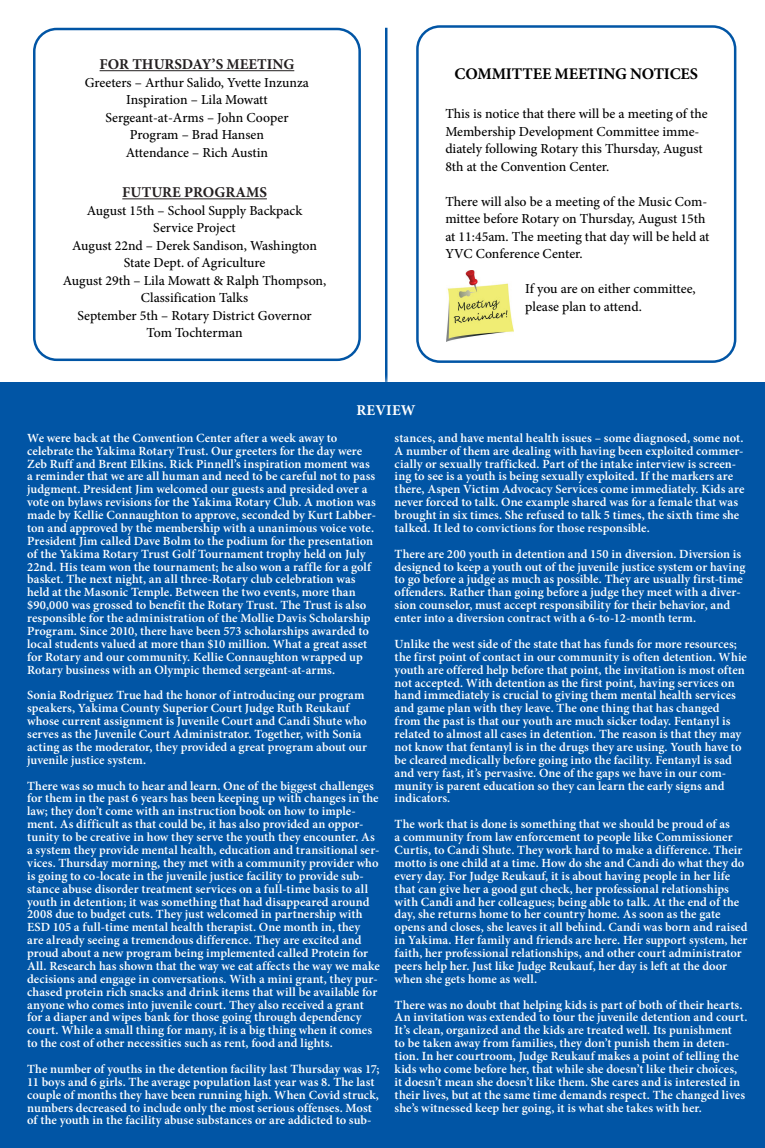
<style>
.page{position:relative;width:765px;height:1148px;background:#fff}
.page>*{position:absolute;margin:0;border:0;box-sizing:border-box;transform-origin:0 0}
.t1{font:700 16.25px "Minion Pro";letter-spacing:-.01em;color:#000101}
.t2{font:700 15px "Minion Pro";color:#231f20}
.t3{font:700 15px "Minion Pro";letter-spacing:.01em;color:#fff}
.t4{font:500 13.75px/17.5px "Minion Pro";color:#000101}
.t5{font:600 12.5px/12.9px "Minion Pro";letter-spacing:.005em;color:#fff}
</style>
<div class="page">
<hr style="left:385px;top:28px;width:3px;height:354px;background:#0155a5">
<div style="left:416px;top:25px;width:320px;height:338px;border:2px solid #0155a5;border-radius:22px"></div>
<div style="left:33px;top:28px;width:328px;height:333px;border:2px solid #0155a5;border-radius:22px"></div>
<hr style="left:100px;top:70px;width:194px;height:1px;background:#231f20">
<hr style="left:122px;top:198px;width:145px;height:1px;background:#231f20">
<div style="left:0;top:382px;width:765px;height:766px;background:#0155a5"></div>
<img style="left:447px;top:270px;width:67px;height:72px">
<p class="t2" style="left:100px;top:54px;width:196px">FOR THURSDAY’S MEETING</p>
<p class="t4" style="left:85px;top:74px;width:226px;text-align:center">Greeters – Arthur Salido, Yvette Inzunza<br>Inspiration – Lila Mowatt<br>Sergeant-at-Arms – John Cooper<br>Program – Brad Hansen<br>Attendance – Rich Austin</p>
<p class="t2" style="left:122px;top:182px;width:146px">FUTURE PROGRAMS</p>
<p class="t4" style="left:63px;top:202px;width:265px;text-align:center">August 15th – School Supply Backpack<br>Service Project<br>August 22nd – Derek Sandison, Washington<br>State Dept. of Agriculture<br>August 29th – Lila Mowatt &amp; Ralph Thompson,<br>Classification Talks<br>September 5th – Rotary District Governor<br>Tom Tochterman</p>
<h1 class="t1" style="left:454px;top:62px;width:245px">COMMITTEE MEETING NOTICES</h1>
<p class="t4" style="left:445px;top:105px;width:264px">This is notice that there will be a meeting of the Membership Development Committee imme&shy;diately following Rotary this Thursday, August 8th at the Convention Center.</p>
<p class="t4" style="left:445px;top:192px;width:266px">There will also be a meeting of the Music Com&shy;mittee before Rotary on Thursday, August 15th at 11:45am. The meeting that day will be held at YVC Conference Center.</p>
<p class="t4" style="left:525px;top:280px;width:172px">If you are on either committee, please plan to attend.</p>
<p class="t3" style="left:357px;top:400px;width:61px">REVIEW</p>
<p class="t5" style="left:27px;top:431px;width:351px">We were back at the Convention Center after a week away to celebrate the Yakima Rotary Trust. Our greeters for the day were Zeb Ruff and Brent Elkins. Rick Pinnell’s inspiration moment was a reminder that we are all human and need to be careful not to pass judgment. President Jim welcomed our guests and presided over a vote on bylaws revisions for the Yakima Rotary Club. A motion was made by Kellie Connaughton to approve, seconded by Kurt Labber&shy;ton and approved by the membership with a unanimous voice vote.<br>President Jim called Dave Bolm to the podium for the presentation of the Yakima Rotary Trust Golf Tournament trophy held on July 22nd. His team won the tournament; he also won a raffle for a golf basket. The next night, an all three-Rotary club celebration was held at the Masonic Temple. Between the two events, more than $90,000 was grossed to benefit the Rotary Trust. The Trust is also responsible for the administration of the Mollie Davis Scholarship Program. Since 2010, there have been 573 scholarships awarded to local students valued at more than $10 million. What a great asset for Rotary and our community. Kellie Connaughton wrapped up Rotary business with an Olympic themed sergeant-at-arms.</p>
<p class="t5" style="left:27px;top:689px;width:341px">Sonia Rodriguez True had the honor of introducing our program speakers, Yakima County Superior Court Judge Ruth Reukauf whose current assignment is Juvenile Court and Candi Shute who serves as the Juvenile Court Administrator. Together, with Sonia acting as the moderator, they provided a great program about our juvenile justice system.</p>
<p class="t5" style="left:27px;top:779px;width:354px">There was so much to hear and learn. One of the biggest challenges for them in the past 6 years has been keeping up with changes in the law; they don’t come with an instruction book on how to imple&shy;ment. As difficult as that could be, it has also provided an oppor&shy;tunity to be creative in how they serve the youth they encounter. As a system they provide mental health, education and transitional ser&shy;vices. Thursday morning, they met with a community provider who is going to co-locate in the juvenile justice facility to provide sub&shy;stance abuse disorder treatment services on a full-time basis to all youth in detention; it was something that had disappeared around 2008 due to budget cuts. They just welcomed in partnership with ESD 105 a full-time mental health therapist. One month in, they<br>are already seeing a tremendous difference. They are excited and proud about a new program being implemented called Protein for All. Research has shown that the way we eat affects the way we make decisions and engage in conversations. With a mini grant, they pur&shy;chased protein rich snacks and drink items that will be available for anyone who comes into juvenile court. They also received a grant for a diaper and wipes bank for those going through dependency court. While a small thing for many, it is a big thing when it comes to the cost of other necessities such as rent, food and lights.</p>
<p class="t5" style="left:27px;top:1062px;width:354px">The number of youths in the detention facility last Thursday was 17; 11 boys and 6 girls. The average population last year was 8. The last couple of months they have been running high. When Covid struck, numbers decreased to include only the most serious offenses. Most of the youth in the facility abuse substances or are addicted to sub-</p>
<p class="t5" style="left:395px;top:431px;width:351px">stances, and have mental health issues – some diagnosed, some not.<br>A number of them are dealing with having been exploited commer&shy;cially or sexually trafficked. Part of the intake interview is screen&shy;ing to see is a youth is being sexually exploited. If the markers are there, Aspen Victim Advocacy Services come immediately. Kids are never forced to talk. One example shared was for a female that was brought in six times. She refused to talk 5 times, the sixth time she talked. It led to convictions for those responsible.</p>
<p class="t5" style="left:395px;top:547px;width:352px">There are 200 youth in detention and 150 in diversion. Diversion is designed to keep a youth out of the juvenile justice system or having to go before a judge as much as possible. They are usually first-time offenders. Rather than going before a judge they meet with a diver&shy;sion counselor, must accept responsibility for their behavior, and enter into a diversion contract with a 6-to-12-month term.</p>
<p class="t5" style="left:395px;top:637px;width:354px">Unlike the west side of the state that has funds for more resources; the first point of contact in our community is often detention. Whie youth are offered help before that point, the invitation is most often not accepted. With detention as the first point, having services on hand immediately is crucial to giving them mental health services and game plan with they leave. The one thing that has changed from the past is that our youth are much sicker today. Fentanyl is related to almost all cases in detention. The reason is that they may not know that fentanyl is in the drugs they are using. Youth have to be cleared medically before going into the facility. Fentanyl is sad and very fast, it’s pervasive. One of the gaps we have in our com&shy;munity is parent education so they can learn the early signs and indicators.</p>
<p class="t5" style="left:395px;top:817px;width:354px">The work that is done is something that we should be proud of as<br>a community from law enforcement to people like Commissioner Curtis, to Candi Shute. They work hard to make a difference. Their motto is one child at a time. How do she and Candi do what they do every day. For Judge Reukauf, it is about having people in her life that can give her a good gut check, her professional relationships with Candi and her colleagues; being able to talk. At the end of the day, she returns home to her country home. As soon as the gate opens and closes, she leaves it all behind. Candi was born and raised in Yakima. Her family and friends are here. Her support system, her faith, her professional relationships, and other court administrator peers help her. Just like Judge Reukauf, her day is left at the door when she gets home as well.</p>
<p class="t5" style="left:395px;top:998px;width:354px">There was no doubt that helping kids is part of both of their hearts.<br>An invitation was extended to tour the juvenile detention and court.<br>It’s clean, organized and the kids are treated well. Its punishment<br>to be taken away from families, they don’t punish them in deten&shy;tion. In her courtroom, Judge Reukauf makes a point of telling the kids who come before her, that while she doesn’t like their choices, it doesn’t mean she doesn’t like them. She cares and is interested in their lives, but at the same time demands respect. The changed lives she’s witnessed keep her going, it is what she takes with her.</p>
</div>
